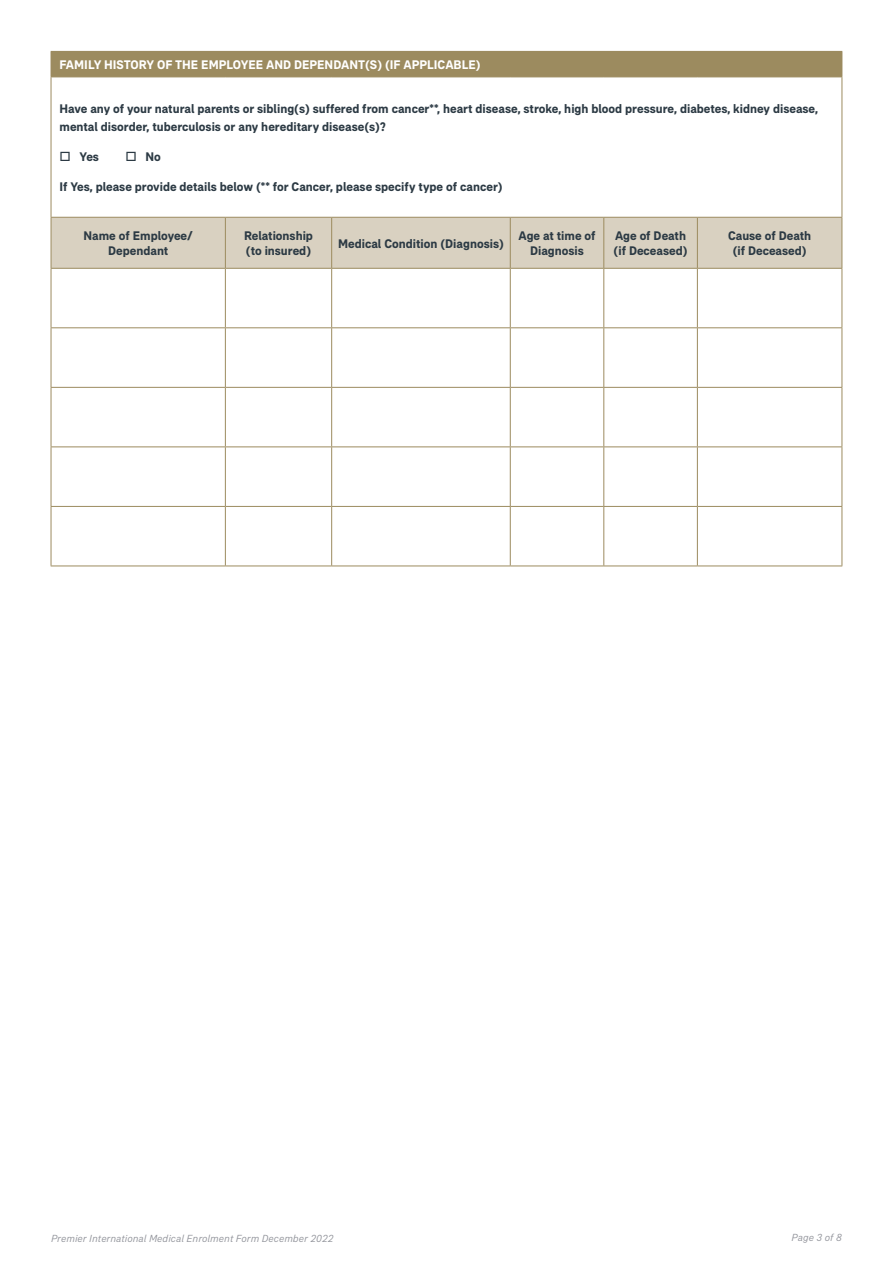
<style>
.page{position:relative;width:893px;height:1263px;background:#fff}
.page>*{position:absolute;margin:0;border:0;box-sizing:border-box;transform-origin:0 0}
.t1{font:700 12.75px/15.3px "AIA Everest";color:#2c3a44}
.t2{font:700 12.75px "AIA Everest";color:#fff}
.t3{font:italic 10.5px "AIA Everest";color:#93959c}
</style>
<div class="page">
<div style="left:51px;top:51px;width:791px;height:26px;background:#9c8b5f"></div>
<svg style="left:52px;top:78px;width:790px;height:488px"></svg>
<div style="left:52px;top:218px;width:790px;height:50px;background:#d9d1c1"></div>
<svg style="left:842px;top:52px;width:1px;height:25px"></svg>
<hr style="left:51px;top:77px;width:1px;height:140px;background:#9c8b5f">
<hr style="left:842px;top:77px;width:1px;height:140px;background:#9c8b5f">
<hr style="left:51px;top:218px;width:1px;height:50px;background:#9c8b5f">
<hr style="left:225px;top:218px;width:1px;height:50px;background:#9c8b5f">
<hr style="left:331px;top:218px;width:1px;height:50px;background:#9c8b5f">
<hr style="left:510px;top:218px;width:1px;height:50px;background:#9c8b5f">
<hr style="left:603px;top:218px;width:1px;height:50px;background:#9c8b5f">
<hr style="left:697px;top:218px;width:1px;height:50px;background:#9c8b5f">
<hr style="left:842px;top:218px;width:1px;height:50px;background:#9c8b5f">
<hr style="left:51px;top:268px;width:174px;height:1px;background:#9c8b5f">
<hr style="left:51px;top:269px;width:1px;height:58px;background:#9c8b5f">
<hr style="left:225px;top:268px;width:107px;height:1px;background:#9c8b5f">
<hr style="left:225px;top:269px;width:1px;height:58px;background:#9c8b5f">
<hr style="left:332px;top:268px;width:178px;height:1px;background:#9c8b5f">
<hr style="left:331px;top:269px;width:1px;height:58px;background:#9c8b5f">
<hr style="left:510px;top:268px;width:94px;height:1px;background:#9c8b5f">
<hr style="left:510px;top:269px;width:1px;height:58px;background:#9c8b5f">
<hr style="left:604px;top:268px;width:93px;height:1px;background:#9c8b5f">
<hr style="left:603px;top:269px;width:1px;height:58px;background:#9c8b5f">
<hr style="left:697px;top:268px;width:145px;height:1px;background:#9c8b5f">
<hr style="left:697px;top:269px;width:1px;height:58px;background:#9c8b5f">
<hr style="left:842px;top:269px;width:1px;height:58px;background:#9c8b5f">
<hr style="left:51px;top:327px;width:174px;height:1px;background:#9c8b5f">
<hr style="left:51px;top:328px;width:1px;height:59px;background:#9c8b5f">
<hr style="left:225px;top:327px;width:107px;height:1px;background:#9c8b5f">
<hr style="left:225px;top:328px;width:1px;height:59px;background:#9c8b5f">
<hr style="left:332px;top:327px;width:178px;height:1px;background:#9c8b5f">
<hr style="left:331px;top:328px;width:1px;height:59px;background:#9c8b5f">
<hr style="left:510px;top:327px;width:94px;height:1px;background:#9c8b5f">
<hr style="left:510px;top:328px;width:1px;height:59px;background:#9c8b5f">
<hr style="left:604px;top:327px;width:93px;height:1px;background:#9c8b5f">
<hr style="left:603px;top:328px;width:1px;height:59px;background:#9c8b5f">
<hr style="left:697px;top:327px;width:145px;height:1px;background:#9c8b5f">
<hr style="left:697px;top:328px;width:1px;height:59px;background:#9c8b5f">
<hr style="left:842px;top:328px;width:1px;height:59px;background:#9c8b5f">
<hr style="left:51px;top:387px;width:174px;height:1px;background:#9c8b5f">
<hr style="left:51px;top:388px;width:1px;height:58px;background:#9c8b5f">
<hr style="left:225px;top:387px;width:107px;height:1px;background:#9c8b5f">
<hr style="left:225px;top:388px;width:1px;height:58px;background:#9c8b5f">
<hr style="left:332px;top:387px;width:178px;height:1px;background:#9c8b5f">
<hr style="left:331px;top:388px;width:1px;height:58px;background:#9c8b5f">
<hr style="left:510px;top:387px;width:94px;height:1px;background:#9c8b5f">
<hr style="left:510px;top:388px;width:1px;height:58px;background:#9c8b5f">
<hr style="left:604px;top:387px;width:93px;height:1px;background:#9c8b5f">
<hr style="left:603px;top:388px;width:1px;height:58px;background:#9c8b5f">
<hr style="left:697px;top:387px;width:145px;height:1px;background:#9c8b5f">
<hr style="left:697px;top:388px;width:1px;height:58px;background:#9c8b5f">
<hr style="left:842px;top:388px;width:1px;height:58px;background:#9c8b5f">
<hr style="left:51px;top:446px;width:174px;height:1px;background:#9c8b5f">
<hr style="left:51px;top:447px;width:1px;height:59px;background:#9c8b5f">
<hr style="left:225px;top:446px;width:107px;height:1px;background:#9c8b5f">
<hr style="left:225px;top:447px;width:1px;height:59px;background:#9c8b5f">
<hr style="left:332px;top:446px;width:178px;height:1px;background:#9c8b5f">
<hr style="left:331px;top:447px;width:1px;height:59px;background:#9c8b5f">
<hr style="left:510px;top:446px;width:94px;height:1px;background:#9c8b5f">
<hr style="left:510px;top:447px;width:1px;height:59px;background:#9c8b5f">
<hr style="left:604px;top:446px;width:93px;height:1px;background:#9c8b5f">
<hr style="left:603px;top:447px;width:1px;height:59px;background:#9c8b5f">
<hr style="left:697px;top:446px;width:145px;height:1px;background:#9c8b5f">
<hr style="left:697px;top:447px;width:1px;height:59px;background:#9c8b5f">
<hr style="left:842px;top:447px;width:1px;height:59px;background:#9c8b5f">
<hr style="left:51px;top:506px;width:174px;height:1px;background:#9c8b5f">
<hr style="left:51px;top:507px;width:1px;height:59px;background:#9c8b5f">
<hr style="left:225px;top:506px;width:107px;height:1px;background:#9c8b5f">
<hr style="left:225px;top:507px;width:1px;height:59px;background:#9c8b5f">
<hr style="left:332px;top:506px;width:178px;height:1px;background:#9c8b5f">
<hr style="left:331px;top:507px;width:1px;height:59px;background:#9c8b5f">
<hr style="left:510px;top:506px;width:94px;height:1px;background:#9c8b5f">
<hr style="left:510px;top:507px;width:1px;height:59px;background:#9c8b5f">
<hr style="left:604px;top:506px;width:93px;height:1px;background:#9c8b5f">
<hr style="left:603px;top:507px;width:1px;height:59px;background:#9c8b5f">
<hr style="left:697px;top:506px;width:145px;height:1px;background:#9c8b5f">
<hr style="left:697px;top:507px;width:1px;height:59px;background:#9c8b5f">
<hr style="left:842px;top:507px;width:1px;height:59px;background:#9c8b5f">
<hr style="left:51px;top:566px;width:174px;height:1px;background:#9c8b5f">
<hr style="left:225px;top:566px;width:107px;height:1px;background:#9c8b5f">
<hr style="left:332px;top:566px;width:178px;height:1px;background:#9c8b5f">
<hr style="left:510px;top:566px;width:94px;height:1px;background:#9c8b5f">
<hr style="left:604px;top:566px;width:93px;height:1px;background:#9c8b5f">
<hr style="left:697px;top:566px;width:145px;height:1px;background:#9c8b5f">
<hr style="left:51px;top:77px;width:174px;height:1px;background:#9c8b5f">
<hr style="left:225px;top:77px;width:107px;height:1px;background:#9c8b5f">
<hr style="left:332px;top:77px;width:178px;height:1px;background:#9c8b5f">
<hr style="left:510px;top:77px;width:94px;height:1px;background:#9c8b5f">
<hr style="left:604px;top:77px;width:93px;height:1px;background:#9c8b5f">
<hr style="left:697px;top:77px;width:145px;height:1px;background:#9c8b5f">
<hr style="left:51px;top:217px;width:174px;height:1px;background:#9c8b5f">
<hr style="left:225px;top:217px;width:107px;height:1px;background:#9c8b5f">
<hr style="left:332px;top:217px;width:178px;height:1px;background:#9c8b5f">
<hr style="left:510px;top:217px;width:94px;height:1px;background:#9c8b5f">
<hr style="left:604px;top:217px;width:93px;height:1px;background:#9c8b5f">
<hr style="left:697px;top:217px;width:145px;height:1px;background:#9c8b5f">
<p class="t2" style="left:60px;top:57px;width:422px">FAMILY HISTORY OF THE EMPLOYEE AND DEPENDANT(S) (IF APPLICABLE)</p>
<p class="t1" style="left:60px;top:99px;width:760px;line-height:18px">Have any of your natural parents or sibling(s) suffered from cancer**, heart disease, stroke, high blood pressure, diabetes, kidney disease, mental disorder, tuberculosis or any hereditary disease(s)?</p>
<p class="t1" style="left:60px;top:149px;width:41px">□ Yes</p>
<p class="t1" style="left:125px;top:149px;width:37px">□ No</p>
<p class="t1" style="left:60px;top:179px;width:445px">If Yes, please provide details below (** for Cancer, please specify type of cancer)</p>
<p class="t1" style="left:84px;top:228px;width:111px;text-align:center">Name of Employee/<br>Dependant</p>
<p class="t1" style="left:244px;top:228px;width:70px">Relationship (to insured)</p>
<p class="t1" style="left:338px;top:235px;width:167px">Medical Condition (Diagnosis)</p>
<p class="t1" style="left:518px;top:228px;width:79px;text-align:center">Age at time of<br>Diagnosis</p>
<p class="t1" style="left:614px;top:228px;width:75px">Age of Death (if Deceased)</p>
<p class="t1" style="left:728px;top:228px;width:85px;text-align:center">Cause of Death (if Deceased)</p>
<p class="t3" style="left:51px;top:1232px;width:284px">Premier International Medical Enrolment Form December 2022</p>
<p class="t3" style="left:792px;top:1232px;width:52px">Page 3 of 8</p>
</div>
